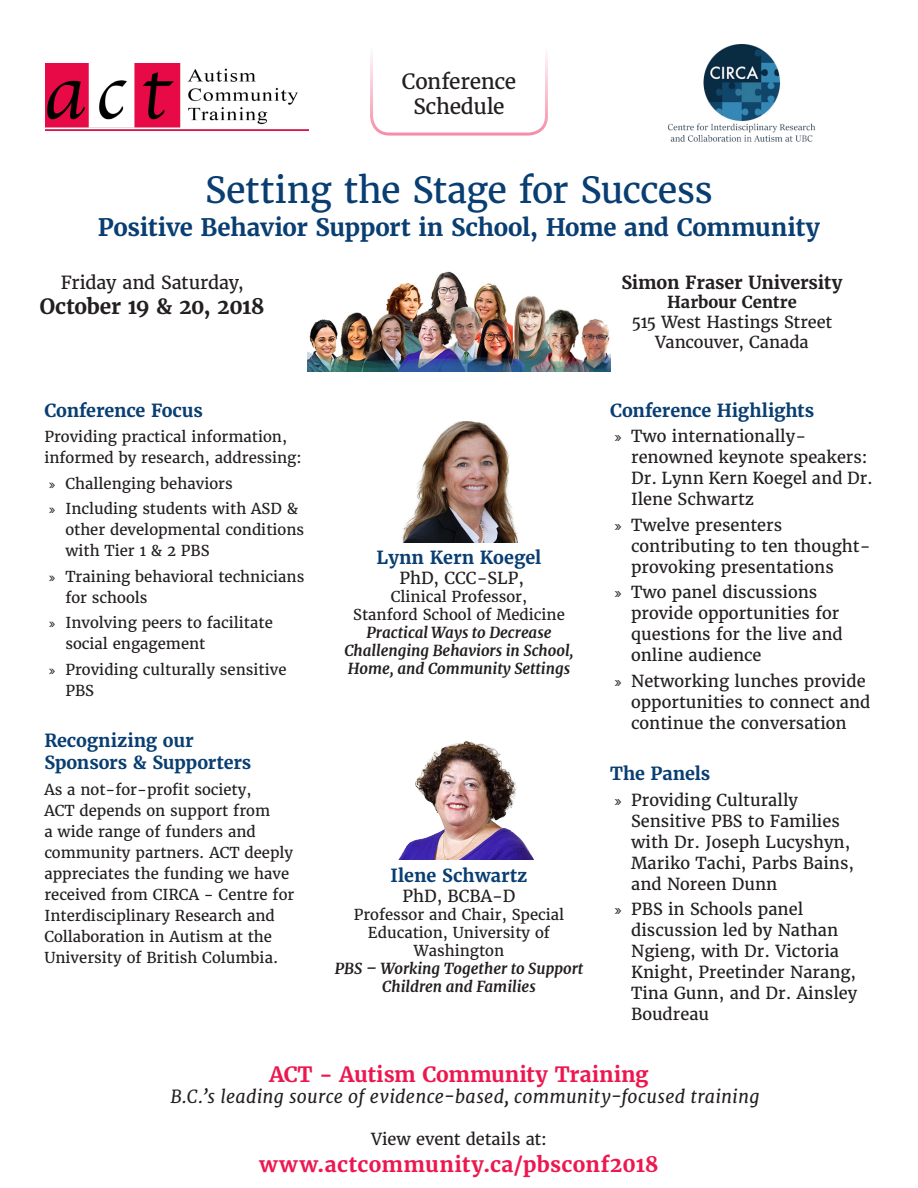
<style>
.page{position:relative;width:918px;height:1188px;background:#fff}
.page>*{position:absolute;margin:0;border:0;box-sizing:border-box;transform-origin:0 0}
.t1{font:36px "Merriweather";letter-spacing:-.02em;color:#093e72}
.t2{font:700 24px "Merriweather";letter-spacing:-.015em;color:#093e72}
.Paragraph_Style_3{font:700 21px "Merriweather";color:#ed174f}
.Body_Text{font:21px/25.2px "Merriweather";letter-spacing:-.015em;color:#231f20;text-align:center}
.t3{font:700 21px "Merriweather";letter-spacing:-.015em;color:#231f20}
.Cover_Small_Heading{font:700 18px/21.6px "Merriweather";letter-spacing:-.005em;color:#093e72}
.Paragraph_Style_3-2{font:italic 18px "Merriweather";letter-spacing:.015em;color:#231f20}
.Session_heading{font:700 18px "Merriweather";color:#093e72}
.t4{font:700 18px "Merriweather";letter-spacing:-.01em;color:#231f20}
.t5{font:18px "Merriweather";letter-spacing:-.015em;color:#231f20}
.Paragraph_Style_3-3{font:16.5px/21px "Merriweather";color:#231f20}
.Session_heading-2{font:16.5px "Merriweather";color:#231f20}
.Cover_body_text{font:15px/21px "Merriweather";color:#231f20}
.Session_heading-3{font:italic 700 15px/18px "Merriweather";color:#231f20;text-align:center}
.Session_heading-4{font:15px/18px "Merriweather";color:#231f20;text-align:center}
.s1{font-family:"Proxima Nova"}
.s2{font-weight:700}
</style>
<div class="page">
<img style="left:45px;top:63px;width:264px;height:67px">
<img style="left:402px;top:421px;width:117px;height:121px">
<img style="left:398px;top:740px;width:136px;height:120px">
<img style="left:667px;top:45px;width:148px;height:97px">
<svg style="left:370px;top:53px;width:178px;height:83px"></svg>
<img style="left:307px;top:271px;width:304px;height:100px">
<p class="Body_Text" style="left:402px;top:69px;width:116px">Conference<br>Schedule</p>
<p class="t1" style="left:205px;top:168px;width:509px">Setting the Stage for Success</p>
<p class="t2" style="left:98px;top:212px;width:724px">Positive Behavior Support in School, Home and Community</p>
<p class="t5" style="left:61px;top:271px;width:184px">Friday and Saturday,</p>
<p class="t3" style="left:40px;top:293px;width:226px">October 19 &amp; 20, 2018</p>
<p class="Cover_Small_Heading" style="left:44px;top:399px;width:160px">Conference Focus</p>
<p class="Cover_body_text" style="left:44px;top:426px;width:259px">Providing practical information, informed by research, addressing:</p>
<p class="Cover_body_text" style="left:49px;top:473px;width:185px"><span class="s1">»</span> Challenging behaviors</p>
<p class="Cover_body_text" style="left:65px;top:498px;width:240px;text-indent:-16px"><span class="s1">»</span> Including students with ASD &amp; other developmental conditions with Tier 1 &amp; 2 PBS</p>
<p class="Cover_body_text" style="left:65px;top:566px;width:241px;text-indent:-16px"><span class="s1">»</span> Training behavioral technicians for schools</p>
<p class="Cover_body_text" style="left:65px;top:612px;width:209px;text-indent:-16px"><span class="s1">»</span> Involving peers to facilitate social engagement</p>
<p class="Cover_body_text" style="left:65px;top:659px;width:223px;text-indent:-16px"><span class="s1">»</span> Providing culturally sensitive<br>PBS</p>
<p class="Cover_Small_Heading" style="left:44px;top:730px;width:209px">Recognizing our<br>Sponsors &amp; Supporters</p>
<p class="Cover_body_text" style="left:44px;top:779px;width:252px">As a not-for-profit society,<br>ACT depends on support from<br>a wide range of funders and community partners. ACT deeply appreciates the funding we have received from CIRCA - Centre for<br>Interdisciplinary Research and<br>Collaboration in Autism at the<br>University of British Columbia.</p>
<p class="Session_heading" style="left:377px;top:546px;width:166px">Lynn Kern Koegel</p>
<p class="Session_heading-2" style="left:399px;top:568px;width:126px">PhD, CCC-SLP,</p>
<p class="Session_heading-4" style="left:353px;top:588px;width:213px">Clinical Professor,<br>Stanford School of Medicine</p>
<p class="Session_heading-3" style="left:344px;top:624px;width:231px">Practical Ways to Decrease<br>Challenging Behaviors in School,<br>Home, and Community Settings</p>
<p class="Session_heading" style="left:391px;top:864px;width:138px">Ilene Schwartz</p>
<p class="Session_heading-2" style="left:402px;top:885px;width:115px">PhD, BCBA-D</p>
<p class="Session_heading-4" style="left:354px;top:905px;width:212px">Professor and Chair, Special<br>Education, University of<br>Washington</p>
<p class="Session_heading-3" style="left:335px;top:959px;width:250px">PBS – Working Together to Support<br>Children and Families</p>
<p class="t4" style="left:622px;top:271px;width:222px">Simon Fraser University</p>
<p class="Paragraph_Style_3-3" style="left:632px;top:293px;width:202px;line-height:19.8px;text-align:center"><span class="s2">Harbour Centre<br></span>515 West Hastings Street<br>Vancouver, Canada</p>
<p class="Cover_Small_Heading" style="left:610px;top:399px;width:206px">Conference Highlights</p>
<p class="Paragraph_Style_3-3" style="left:631px;top:426px;width:243px;text-indent:-16px"><span class="s1">»</span> Two internationally&shy;renowned keynote speakers:<br>Dr. Lynn Kern Koegel and Dr.<br>Ilene Schwartz</p>
<p class="Paragraph_Style_3-3" style="left:631px;top:514px;width:241px;text-indent:-16px"><span class="s1">»</span> Twelve presenters contributing to ten thought&shy;provoking presentations</p>
<p class="Paragraph_Style_3-3" style="left:631px;top:582px;width:213px;text-indent:-16px"><span class="s1">»</span> Two panel discussions provide opportunities for questions for the live and online audience</p>
<p class="Paragraph_Style_3-3" style="left:631px;top:670px;width:241px;text-indent:-16px"><span class="s1">»</span> Networking lunches provide opportunities to connect and continue the conversation</p>
<p class="Cover_Small_Heading" style="left:610px;top:763px;width:102px">The Panels</p>
<p class="Paragraph_Style_3-3" style="left:631px;top:790px;width:224px;text-indent:-16px"><span class="s1">»</span> Providing Culturally<br>Sensitive PBS to Families with Dr. Joseph Lucyshyn,<br>Mariko Tachi, Parbs Bains, and Noreen Dunn</p>
<p class="Paragraph_Style_3-3" style="left:631px;top:899px;width:228px;text-indent:-16px"><span class="s1">»</span> PBS in Schools panel discussion led by Nathan<br>Ngieng, with Dr. Victoria<br>Knight, Preetinder Narang,<br>Tina Gunn, and Dr. Ainsley<br>Boudreau</p>
<p class="Paragraph_Style_3" style="left:270px;top:1061px;width:380px">ACT - Autism Community Training</p>
<p class="Paragraph_Style_3-2" style="left:170px;top:1086px;width:591px">B.C.’s leading source of evidence-based, community-focused training</p>
<p class="Paragraph_Style_3-3" style="left:371px;top:1129px;width:177px">View event details at:</p>
<p class="Paragraph_Style_3" style="left:259px;top:1151px;width:401px">www.actcommunity.ca/pbsconf2018</p>
</div>
